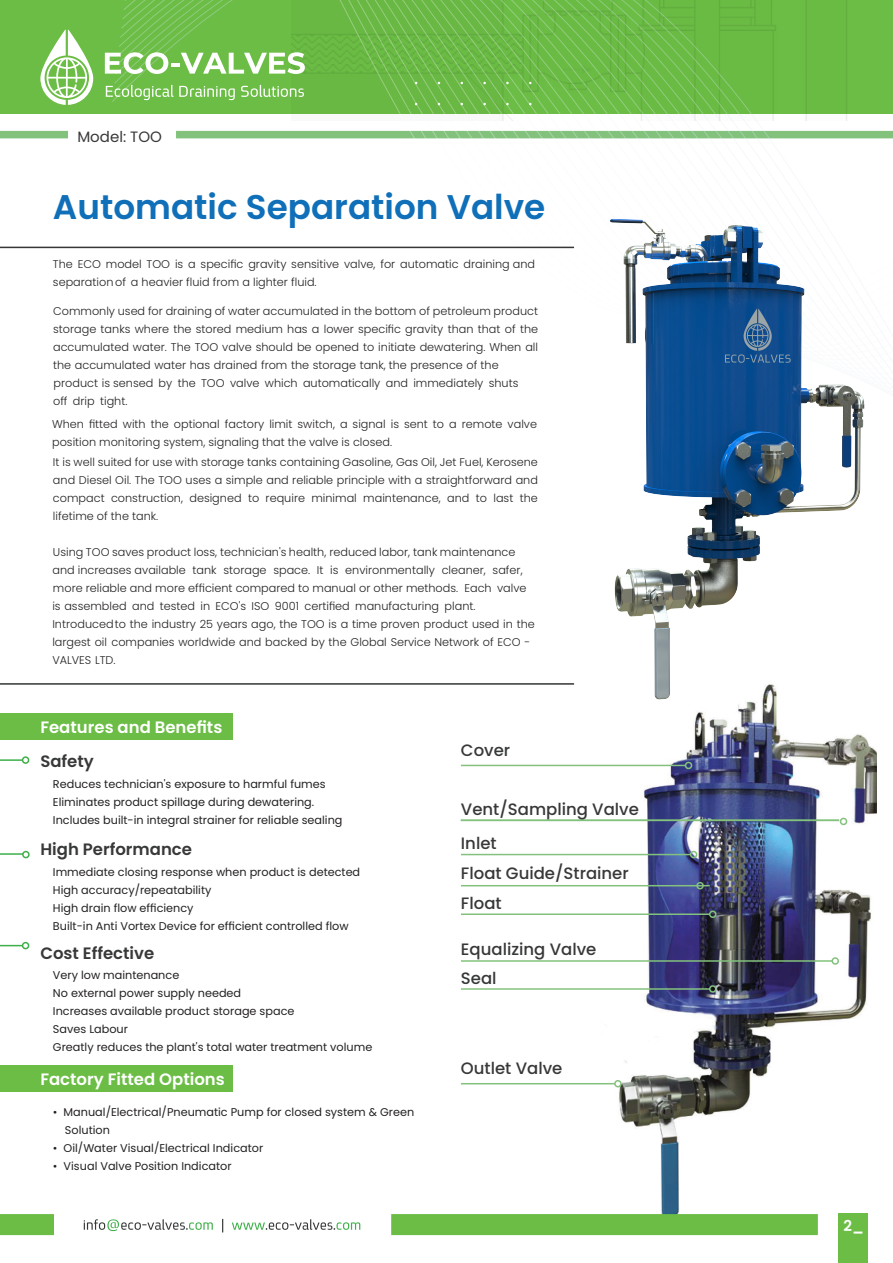
<style>
.page{position:relative;width:893px;height:1263px;background:#fff}
.page>*{position:absolute;margin:0;border:0;box-sizing:border-box;transform-origin:0 0}
.t1{font:600 34.2px "Poppins";color:#0f6fb8}
.t2{font:500 16.5px/34.3px "Poppins";color:#373838}
.t3{font:600 16.5px "Poppins";color:#fff}
.t4{font:600 16.5px "Poppins";color:#373839}
.t5{font:600 16.5px "Poppins";color:#373838}
.t6{font:15px "Poppins";color:#373838}
.t7{font:600 15px "Poppins";color:#fff}
.t8{font:300 11.25px/18px "Poppins";color:#242021}
.t9{font:11.25px/18px "Poppins";color:#242021}
</style>
<div class="page">
<div style="left:0;top:0;width:893px;height:114px;background:#6bbd45"></div>
<img style="left:596px;top:712px;width:280px;height:508px">
<div style="left:0;top:131px;width:68px;height:7px;background:#83c27d"></div>
<svg style="left:112px;top:0;width:781px;height:249px"></svg>
<svg style="left:40px;top:29px;width:53px;height:76px"></svg>
<svg style="left:105px;top:52px;width:200px;height:22px"></svg>
<svg style="left:106px;top:85px;width:129px;height:15px"></svg>
<svg style="left:241px;top:85px;width:63px;height:12px"></svg>
<div style="left:391px;top:1214px;width:427px;height:21px;background:#6bbd45"></div>
<div style="left:0;top:1214px;width:54px;height:21px;background:#6bbd45"></div>
<svg style="left:84px;top:1219px;width:129px;height:12px"></svg>
<svg style="left:222px;top:1219px;width:1px;height:13px"></svg>
<svg style="left:232px;top:1219px;width:128px;height:11px"></svg>
<div style="left:0;top:713px;width:232px;height:27px;background:#6bbd45"></div>
<div style="left:0;top:1065px;width:232px;height:27px;background:#6bbd45"></div>
<hr style="left:0;top:247px;width:574px;height:1px;background:#363838">
<hr style="left:0;top:683px;width:574px;height:2px;background:#363838">
<hr style="left:0;top:759px;width:23px;height:2px;background:#3eaf49">
<div style="left:22px;top:756px;width:7px;height:8px;border:2px solid #3eaf49;border-radius:50%"></div>
<hr style="left:0;top:853px;width:23px;height:2px;background:#3eaf49">
<div style="left:22px;top:851px;width:8px;height:7px;border:2px solid #3eaf49;border-radius:50%"></div>
<svg style="left:0;top:945px;width:22px;height:1px"></svg>
<div style="left:22px;top:942px;width:7px;height:7px;border:2px solid #3eaf49;border-radius:50%"></div>
<div style="left:685px;top:762px;width:7px;height:7px;border:2px solid #83c27d;border-radius:50%"></div>
<hr style="left:461px;top:819px;width:378px;height:2px;background:#83c27d">
<div style="left:840px;top:818px;width:7px;height:7px;border:2px solid #83c27d;border-radius:50%"></div>
<hr style="left:461px;top:854px;width:230px;height:1px;background:#83c27d">
<div style="left:690px;top:851px;width:7px;height:7px;border:2px solid #83c27d;border-radius:50%"></div>
<hr style="left:461px;top:885px;width:249px;height:1px;background:#83c27d">
<div style="left:696px;top:882px;width:8px;height:7px;border:2px solid #83c27d;border-radius:50%"></div>
<div style="left:831px;top:957px;width:8px;height:8px;border:2px solid #83c27d;border-radius:50%"></div>
<hr style="left:461px;top:988px;width:249px;height:2px;background:#83c27d">
<div style="left:709px;top:985px;width:7px;height:8px;border:2px solid #83c27d;border-radius:50%"></div>
<hr style="left:461px;top:1083px;width:154px;height:1px;background:#83c27d">
<div style="left:614px;top:1080px;width:8px;height:7px;border:2px solid #83c27d;border-radius:50%"></div>
<hr style="left:461px;top:913px;width:249px;height:2px;background:#83c27d">
<div style="left:709px;top:910px;width:7px;height:8px;border:2px solid #83c27d;border-radius:50%"></div>
<hr style="left:461px;top:765px;width:224px;height:1px;background:#83c27d">
<hr style="left:461px;top:960px;width:371px;height:2px;background:#83c27d">
<div style="left:839px;top:1214px;width:29px;height:49px;background:#6cbd46"></div>
<img style="left:605px;top:211px;width:264px;height:501px">
<h3 class="t6" style="left:77px;top:128px;width:86px">Model: TOO</h3>
<h1 class="t1" style="left:53px;top:187px;width:494px">Automatic Separation Valve</h1>
<p class="t8" style="left:53px;top:255px;width:484px">The ECO model TOO is a specific gravity sensitive valve, for automatic draining and separation of a heavier fluid from a lighter fluid.</p>
<p class="t8" style="left:53px;top:302px;width:486px">Commonly used for draining of water accumulated in the bottom of petroleum product storage tanks where the stored medium has a lower specific gravity than that of the accumulated water. The TOO valve should be opened to initiate dewatering. When all the accumulated water has drained from the storage tank, the presence of the product is sensed by the TOO valve which automatically and immediately shuts<br>off drip tight.</p>
<p class="t8" style="left:52px;top:415px;width:486px">When fitted with the optional factory limit switch, a signal is sent to a remote valve position monitoring system, signaling that the valve is closed.</p>
<p class="t8" style="left:53px;top:453px;width:486px;text-align:justify">It is well suited for use with storage tanks containing Gasoline, Gas Oil, Jet Fuel, Kerosene and Diesel Oil. The TOO uses a simple and reliable principle with a straightforward and compact construction, designed to require minimal maintenance, and to last the lifetime of the tank.</p>
<p class="t8" style="left:52px;top:543px;width:484px">Using TOO saves product loss, technician's health, reduced labor, tank maintenance and increases available tank storage space. It is environmentally cleaner, safer, more reliable and more efficient compared to manual or other methods. Each valve is assembled and tested in ECO's ISO 9001 certified manufacturing plant.<br>Introducedto the industry 25 years ago, the TOO is a time proven product used in the largest oil companies worldwide and backed by the Global Service Network of ECO - VALVES LTD.</p>
<h2 class="t3" style="left:40px;top:717px;width:183px">Features and Benefits</h2>
<h2 class="t5" style="left:40px;top:752px;width:55px">Safety</h2>
<p class="t9" style="left:53px;top:775px;width:291px">Reduces technician's exposure to harmful fumes<br>Eliminates product spillage during dewatering.<br>Includes built-in integral strainer for reliable sealing</p>
<h2 class="t4" style="left:40px;top:839px;width:153px">High Performance</h2>
<p class="t9" style="left:53px;top:863px;width:309px">Immediate closing response when product is detected High accuracy/repeatability<br>High drain flow efficiency<br>Built-in Anti Vortex Device for efficient controlled flow</p>
<h2 class="t4" style="left:40px;top:944px;width:115px">Cost Effective</h2>
<p class="t9" style="left:53px;top:966px;width:321px">Very low maintenance<br>No external power supply needed<br>Increases available product storage space<br>Saves Labour<br>Greatly reduces the plant's total water treatment volume</p>
<h2 class="t3" style="left:40px;top:1070px;width:186px">Factory Fitted Options</h2>
<p class="t9" style="left:65px;top:1102px;width:351px;line-height:18.5px;text-indent:-12px">• Manual/Electrical/Pneumatic Pump for closed system &amp; Green<br>Solution</p>
<p class="t9" style="left:53px;top:1139px;width:212px">• Oil/Water Visual/Electrical Indicator</p>
<p class="t9" style="left:53px;top:1157px;width:180px">• Visual Valve Position Indicator</p>
<h2 class="t2" style="left:461px;top:733px;width:51px">Cover</h2>
<h2 class="t2" style="left:461px;top:792px;width:180px">Vent/Sampling Valve<br>Inlet</h2>
<h2 class="t2" style="left:461px;top:859px;width:169px;line-height:29.5px">Float Guide/Strainer<br>Float</h2>
<h2 class="t2" style="left:461px;top:935px;width:137px;line-height:28.7px">Equalizing Valve<br>Seal</h2>
<h2 class="t2" style="left:461px;top:1051px;width:103px">Outlet Valve</h2>
<h3 class="t7" style="left:844px;top:1217px;width:22px">2_</h3>
</div>
